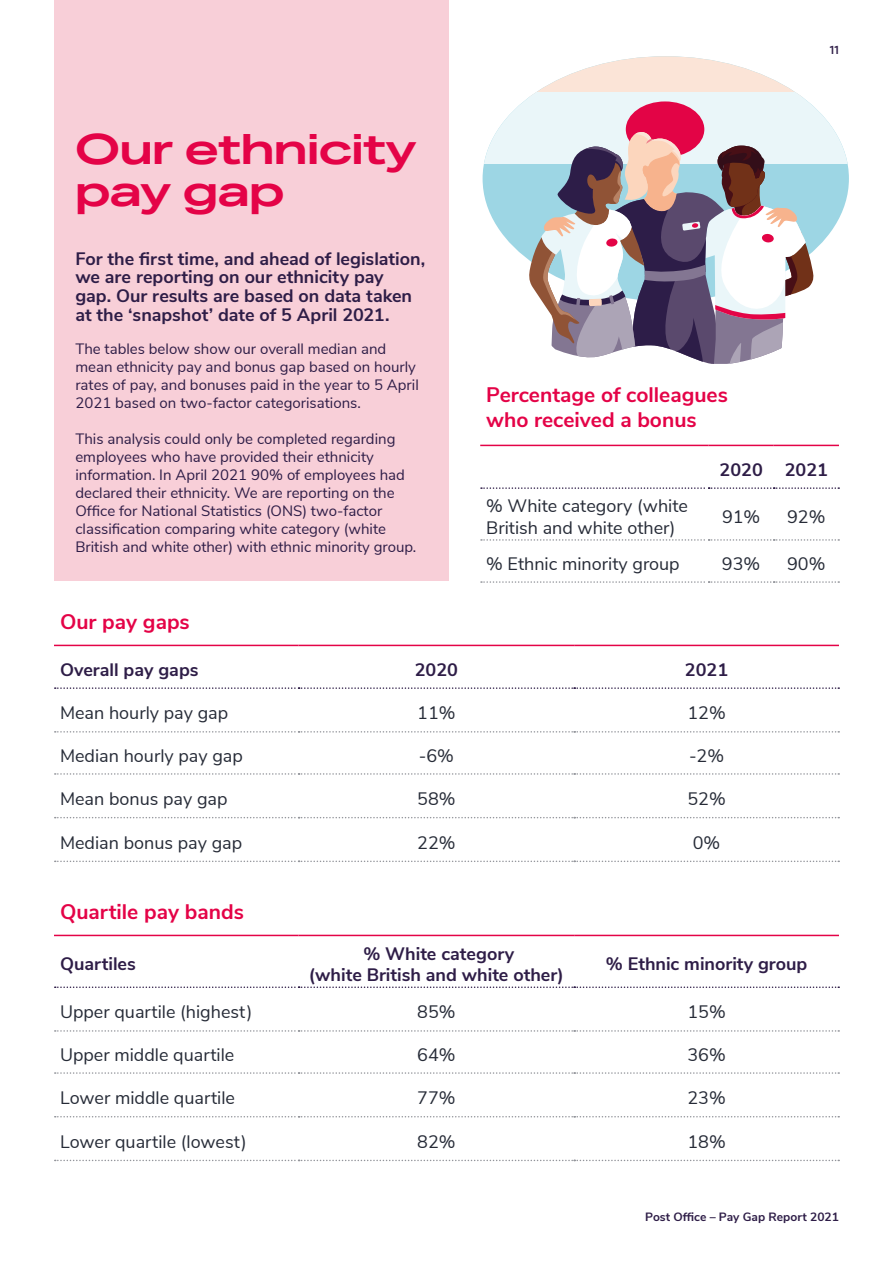
<style>
.page{position:relative;width:893px;height:1263px;background:#fff}
.page>*{position:absolute;margin:0;border:0;box-sizing:border-box;transform-origin:0 0}
.t1{font:600 42px/42px "Post Office Headline";color:#e40347}
.t2{font:700 21px/25.2px "Nunito Sans";color:#e40347}
.t3{font:18px/21.6px "Nunito Sans";color:#262b37}
.t4{font:700 18px/18.8px "Nunito Sans";color:#2e1d47}
.t5{font:15px/18px "Nunito Sans";color:#2e1d47}
.t6{font:700 12px "Nunito Sans";color:#2e1d47}
.t7{font:700 12px "Atten New";color:#2e1d47}
</style>
<div class="page">
<div style="left:54px;top:0;width:395px;height:580px;background:#f8cfd8"></div>
<hr style="left:54px;top:645px;width:245px;height:1px;background:#e40347">
<hr style="left:299px;top:645px;width:275px;height:1px;background:#e40347">
<hr style="left:574px;top:645px;width:265px;height:1px;background:#e40347">
<svg style="left:55px;top:731px;width:784px;height:2px"></svg>
<svg style="left:55px;top:773px;width:784px;height:2px"></svg>
<svg style="left:55px;top:817px;width:784px;height:1px"></svg>
<svg style="left:55px;top:860px;width:784px;height:2px"></svg>
<svg style="left:55px;top:687px;width:784px;height:2px"></svg>
<hr style="left:480px;top:445px;width:229px;height:1px;background:#e40347">
<hr style="left:709px;top:445px;width:65px;height:1px;background:#e40347">
<hr style="left:774px;top:445px;width:65px;height:1px;background:#e40347">
<svg style="left:481px;top:539px;width:358px;height:2px"></svg>
<svg style="left:481px;top:581px;width:358px;height:2px"></svg>
<svg style="left:481px;top:487px;width:358px;height:2px"></svg>
<hr style="left:54px;top:935px;width:245px;height:1px;background:#e40347">
<hr style="left:299px;top:935px;width:275px;height:1px;background:#e40347">
<hr style="left:574px;top:935px;width:265px;height:1px;background:#e40347">
<svg style="left:55px;top:1030px;width:784px;height:2px"></svg>
<svg style="left:55px;top:1072px;width:784px;height:2px"></svg>
<svg style="left:55px;top:1116px;width:784px;height:1px"></svg>
<svg style="left:55px;top:1160px;width:784px;height:1px"></svg>
<svg style="left:55px;top:986px;width:784px;height:2px"></svg>
<div style="left:483px;top:56px;width:366px;height:245px;background:#9dd6e4;border-radius:50%"></div>
<svg style="left:535px;top:56px;width:261px;height:37px;fill:#fbe4d7"></svg>
<svg style="left:484px;top:93px;width:364px;height:71px;fill:#eaf6f9"></svg>
<div style="left:626px;top:101px;width:78px;height:56px;background:#e30446;border-radius:50%"></div>
<svg style="left:528px;top:132px;width:287px;height:232px"></svg>
<h1 class="t1" style="left:75px;top:128px;width:343px">Our ethnicity pay gap</h1>
<p class="t4" style="left:75px;top:248px;width:351px">For the first time, and ahead of legislation, we are reporting on our ethnicity pay<br>gap. Our results are based on data taken at the ‘snapshot’ date of 5 April 2021.</p>
<p class="t5" style="left:75px;top:339px;width:345px">The tables below show our overall median and mean ethnicity pay and bonus gap based on hourly rates of pay, and bonuses paid in the year to 5 April 2021 based on two-factor categorisations.</p>
<p class="t5" style="left:75px;top:429px;width:342px">This analysis could only be completed regarding employees who have provided their ethnicity information. In April 2021 90% of employees had declared their ethnicity. We are reporting on the Office for National Statistics (ONS) two-factor classification comparing white category (white British and white other) with ethnic minority group.</p>
<p class="t7" style="left:830px;top:43px;width:11px">11</p>
<h2 class="t2" style="left:486px;top:381px;width:243px">Percentage of colleagues who received a bonus</h2>
<p class="t4" style="left:720px;top:459px;width:110px">2020 2021</p>
<p class="t3" style="left:486px;top:494px;width:203px">% White category (white<br>British and white other)</p>
<p class="t3" style="left:722px;top:505px;width:40px">91%</p>
<p class="t3" style="left:787px;top:505px;width:40px">92%</p>
<p class="t3" style="left:486px;top:552px;width:195px">% Ethnic minority group</p>
<p class="t3" style="left:722px;top:552px;width:40px">93%</p>
<p class="t3" style="left:787px;top:552px;width:40px">90%</p>
<h2 class="t2" style="left:60px;top:608px;width:131px">Our pay gaps</h2>
<p class="t4" style="left:60px;top:659px;width:140px">Overall pay gaps</p>
<p class="t4" style="left:415px;top:659px;width:45px">2020</p>
<p class="t4" style="left:685px;top:659px;width:45px">2021</p>
<p class="t3" style="left:60px;top:701px;width:170px">Mean hourly pay gap</p>
<p class="t3" style="left:417px;top:701px;width:40px">11%</p>
<p class="t3" style="left:687px;top:701px;width:40px">12%</p>
<p class="t3" style="left:60px;top:744px;width:184px">Median hourly pay gap</p>
<p class="t3" style="left:419px;top:744px;width:37px">-6%</p>
<p class="t3" style="left:689px;top:744px;width:37px">-2%</p>
<p class="t3" style="left:60px;top:787px;width:169px">Mean bonus pay gap</p>
<p class="t3" style="left:417px;top:787px;width:40px">58%</p>
<p class="t3" style="left:687px;top:787px;width:40px">52%</p>
<p class="t3" style="left:60px;top:830px;width:184px">Median bonus pay gap</p>
<p class="t3" style="left:417px;top:830px;width:40px">22%</p>
<p class="t3" style="left:693px;top:830px;width:29px">0%</p>
<h2 class="t2" style="left:60px;top:898px;width:185px">Quartile pay bands</h2>
<p class="t4" style="left:60px;top:954px;width:77px">Quartiles</p>
<p class="t4" style="left:309px;top:941px;width:257px;line-height:21.6px;text-align:center">% White category<br>(white British and white other)</p>
<p class="t4" style="left:606px;top:954px;width:203px">% Ethnic minority group</p>
<p class="t3" style="left:60px;top:1000px;width:194px">Upper quartile (highest)</p>
<p class="t3" style="left:417px;top:1000px;width:40px">85%</p>
<p class="t3" style="left:687px;top:1000px;width:40px">15%</p>
<p class="t3" style="left:60px;top:1043px;width:176px">Upper middle quartile</p>
<p class="t3" style="left:417px;top:1043px;width:40px">64%</p>
<p class="t3" style="left:687px;top:1043px;width:40px">36%</p>
<p class="t3" style="left:60px;top:1086px;width:177px">Lower middle quartile</p>
<p class="t3" style="left:417px;top:1086px;width:40px">77%</p>
<p class="t3" style="left:687px;top:1086px;width:40px">23%</p>
<p class="t3" style="left:60px;top:1129px;width:188px">Lower quartile (lowest)</p>
<p class="t3" style="left:417px;top:1129px;width:40px">82%</p>
<p class="t3" style="left:687px;top:1129px;width:40px">18%</p>
<p class="t6" style="left:645px;top:1208px;width:195px">Post Office – Pay Gap Report 2021</p>
</div>
